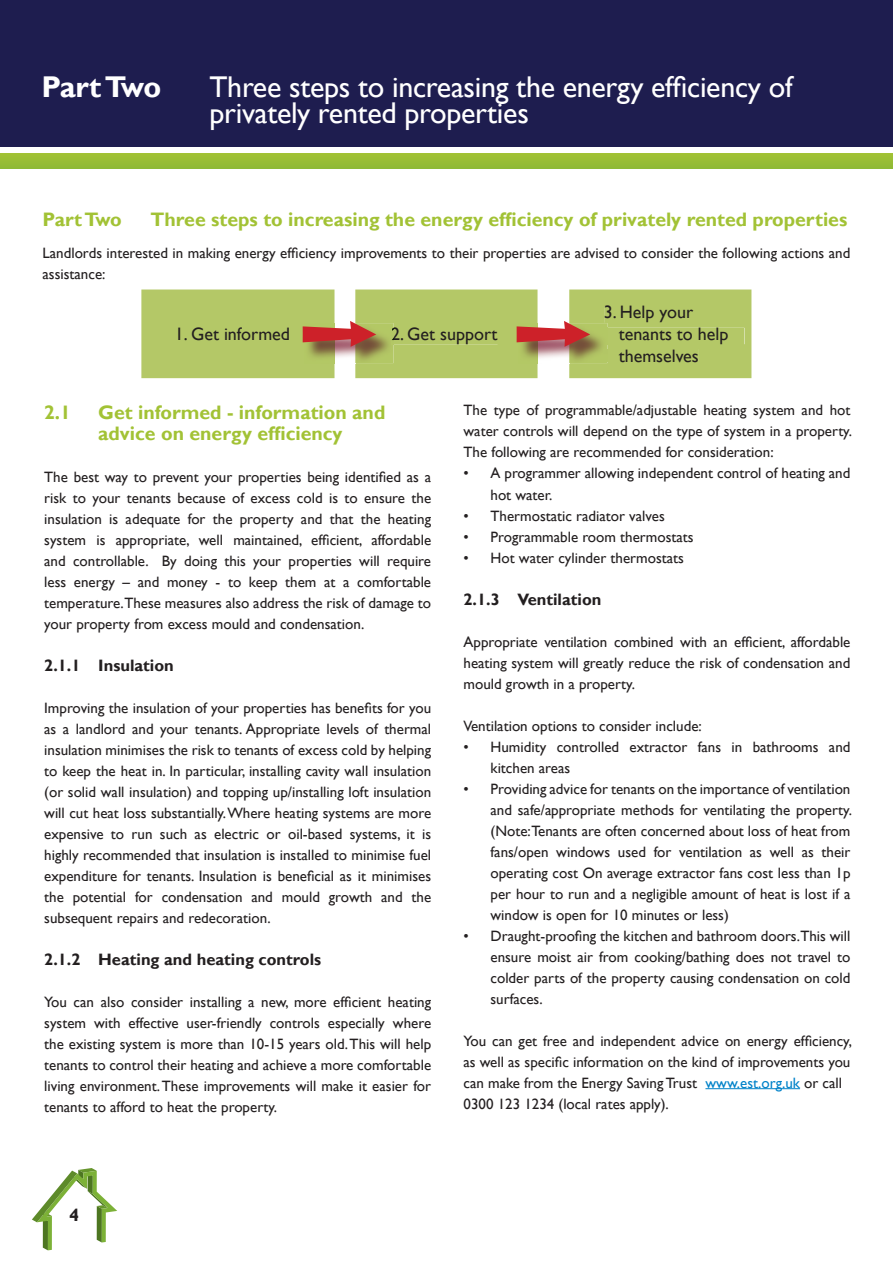
<style>
.page{position:relative;width:893px;height:1263px;background:#fff}
.page>*{position:absolute;margin:0;border:0;box-sizing:border-box;transform-origin:0 0}
.t1{font:30px/25.5px "Gill Sans";letter-spacing:-.01em;color:#fff}
.t2{font:700 30px "Gill Sans";letter-spacing:-.03em;color:#fff}
.t3{font:700 19.5px/21px "Gill Sans";color:#a2c235}
.t4{font:18px/21.6px "Gill Sans";color:#231f20}
.t5{font:700 18px "Gill Sans";color:#231f20}
.t6{font:700 16.5px "Gill Sans";color:#231f20}
.t7{font:15px/21px "Gill Sans";color:#231f20;text-align:justify}
.s1{color:#0082c9}
</style>
<div class="page">
<svg style="left:32px;top:1168px;width:85px;height:82px"></svg>
<div style="left:0;top:0;width:893px;height:149px;background:#1e1d4f"></div>
<div style="left:0;top:153px;width:893px;height:15px;background:#99be35"></div>
<div style="left:0;top:147px;width:893px;height:5px;background:#fff"></div>
<hr style="left:705px;top:1088px;width:95px;height:1px;background:#0082c9">
<svg style="left:141px;top:289px;width:610px;height:89px;background:#b8c26e"></svg>
<h1 class="t2" style="left:41px;top:69px;width:121px">Part Two</h1>
<h1 class="t1" style="left:209px;top:75px;width:585px">Three steps to increasing the energy efficiency of privately rented properties</h1>
<h2 class="t3" style="left:43px;top:210px;width:81px">Part Two</h2>
<h2 class="t3" style="left:151px;top:210px;width:698px">Three steps to increasing the energy efficiency of privately rented properties</h2>
<p class="t7" style="left:43px;top:243px;width:809px">Landlords interested in making energy efficiency improvements to their properties are advised to consider the following actions and assistance:</p>
<p class="t4" style="left:175px;top:323px;width:117px">1. Get informed</p>
<p class="t4" style="left:391px;top:323px;width:108px">2. Get support</p>
<p class="t4" style="left:619px;top:302px;width:111px;text-indent:-15px">3. Help your tenants to help themselves</p>
<h2 class="t3" style="left:44px;top:402px;width:28px">2.1</h2>
<h2 class="t3" style="left:98px;top:402px;width:289px">Get informed - information and advice on energy efficiency</h2>
<p class="t7" style="left:44px;top:466px;width:388px">The best way to prevent your properties being identified as a risk to your tenants because of excess cold is to ensure the insulation is adequate for the property and that the heating system is appropriate, well maintained, efficient, affordable and controllable. By doing this your properties will require less energy – and money - to keep them at a comfortable temperature.These measures also address the risk of damage to your property from excess mould and condensation.</p>
<p class="t6" style="left:44px;top:655px;width:131px">2.1.1 Insulation</p>
<p class="t7" style="left:44px;top:697px;width:388px">Improving the insulation of your properties has benefits for you as a landlord and your tenants. Appropriate levels of thermal insulation minimises the risk to tenants of excess cold by helping to keep the heat in. In particular, installing cavity wall insulation (or solid wall insulation) and topping up/installing loft insulation will cut heat loss substantially. Where heating systems are more expensive to run such as electric or oil-based systems, it is highly recommended that insulation is installed to minimise fuel expenditure for tenants. Insulation is beneficial as it minimises the potential for condensation and mould growth and the subsequent repairs and redecoration.</p>
<p class="t6" style="left:44px;top:949px;width:278px">2.1.2 Heating and heating controls</p>
<p class="t7" style="left:44px;top:991px;width:388px">You can also consider installing a new, more efficient heating system with effective user-friendly controls especially where the existing system is more than 10-15 years old. This will help tenants to control their heating and achieve a more comfortable living environment. These improvements will make it easier for tenants to afford to heat the property.</p>
<p class="t7" style="left:463px;top:400px;width:390px">The type of programmable/adjustable heating system and hot water controls will depend on the type of system in a property.<br>The following are recommended for consideration:</p>
<p class="t7" style="left:490px;top:463px;width:361px;text-indent:-27px">• A programmer allowing independent control of heating and hot water.</p>
<p class="t7" style="left:463px;top:505px;width:203px">• Thermostatic radiator valves</p>
<p class="t7" style="left:463px;top:526px;width:232px">• Programmable room thermostats</p>
<p class="t7" style="left:463px;top:547px;width:222px">• Hot water cylinder thermostats</p>
<p class="t6" style="left:463px;top:589px;width:139px">2.1.3 Ventilation</p>
<p class="t7" style="left:463px;top:631px;width:388px">Appropriate ventilation combined with an efficient, affordable heating system will greatly reduce the risk of condensation and mould growth in a property.</p>
<p class="t7" style="left:463px;top:715px;width:240px">Ventilation options to consider include:</p>
<p class="t7" style="left:490px;top:736px;width:361px;text-indent:-27px">• Humidity controlled extractor fans in bathrooms and kitchen areas</p>
<p class="t7" style="left:490px;top:778px;width:363px;text-indent:-27px">• Providing advice for tenants on the importance of ventilation and safe/appropriate methods for ventilating the property. (Note:Tenants are often concerned about loss of heat from fans/open windows used for ventilation as well as their operating cost On average extractor fans cost less than 1p per hour to run and a negligible amount of heat is lost if a window is open for 10 minutes or less)</p>
<p class="t7" style="left:490px;top:925px;width:361px;text-indent:-27px">• Draught-proofing the kitchen and bathroom doors.This will ensure moist air from cooking/bathing does not travel to colder parts of the property causing condensation on cold surfaces.</p>
<p class="t7" style="left:463px;top:1030px;width:390px;text-align:left">You can get free and independent advice on energy efficiency, as well as specific information on the kind of improvements you can make from the Energy Saving Trust <span class="s1">www.est.org.uk</span> or call 0300 123 1234 (local rates apply).</p>
<p class="t5" style="left:69px;top:1204px;width:11px">4</p>
</div>
